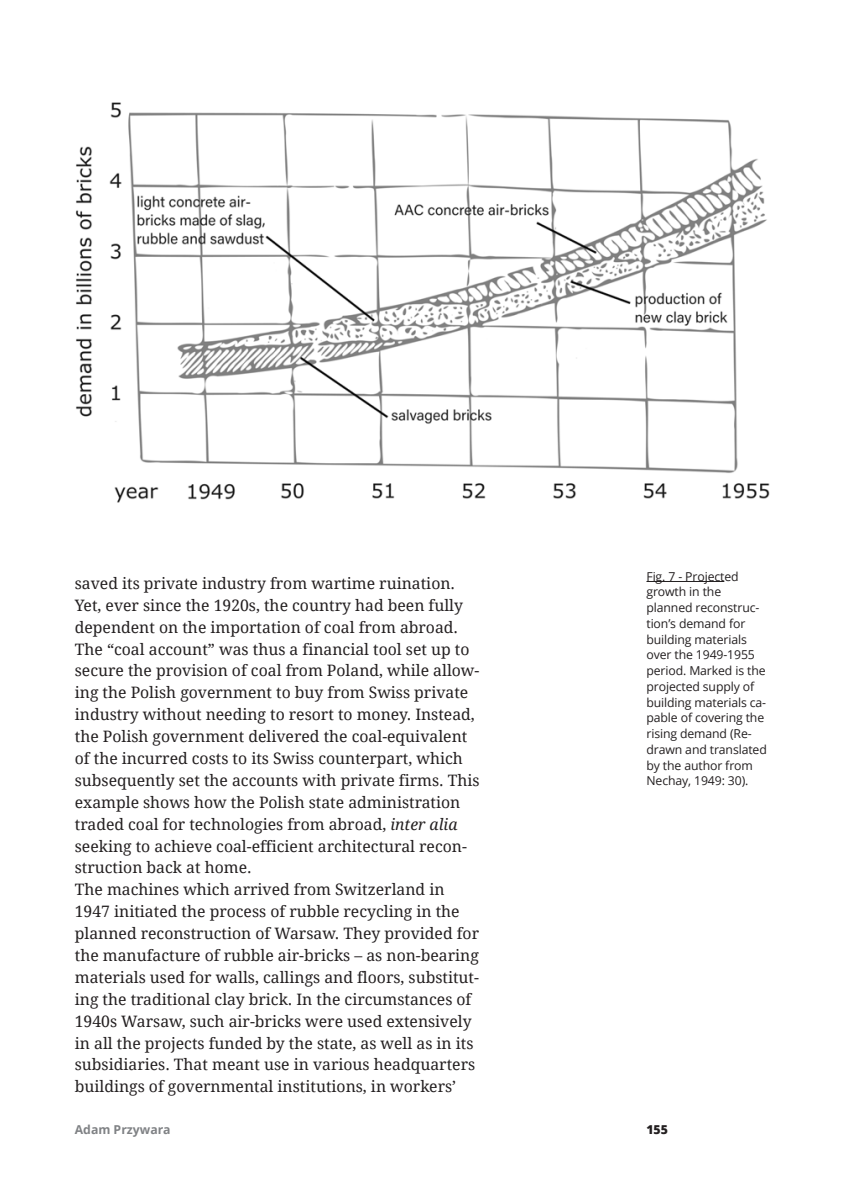
<style>
.page{position:relative;width:844px;height:1192px;background:#fff}
.page>*{position:absolute;margin:0;border:0;box-sizing:border-box;transform-origin:0 0}
.t1{font:15.75px/21.9px "Droid Serif";color:#231f20}
.t2{font:12.25px/15.8px "Open Sans";letter-spacing:-.01em;color:#231f20}
.t3{font:700 12.25px "Open Sans";color:#808285}
.t4{font:800 12.25px "Open Sans";color:#231f20}
.s1{font-style:italic}
</style>
<div class="page">
<img style="left:75px;top:102px;width:695px;height:401px">
<hr style="left:646px;top:581px;width:78px;height:1px;background:#231f20">
<p class="t1" style="left:75px;top:572px;width:406px">saved its private industry from wartime ruination.<br>Yet, ever since the 1920s, the country had been fully dependent on the importation of coal from abroad.<br>The “coal account” was thus a financial tool set up to secure the provision of coal from Poland, while allow&shy;ing the Polish government to buy from Swiss private industry without needing to resort to money. Instead, the Polish government delivered the coal-equivalent of the incurred costs to its Swiss counterpart, which subsequently set the accounts with private firms. This example shows how the Polish state administration traded coal for technologies from abroad, <span class="s1">inter alia </span>seeking to achieve coal-efficient architectural recon&shy;struction back at home.<br>The machines which arrived from Switzerland in 1947 initiated the process of rubble recycling in the planned reconstruction of Warsaw. They provided for the manufacture of rubble air-bricks – as non-bearing materials used for walls, callings and floors, substitut&shy;ing the traditional clay brick. In the circumstances of 1940s Warsaw, such air-bricks were used extensively in all the projects funded by the state, as well as in its subsidiaries. That meant use in various headquarters buildings of governmental institutions, in workers’</p>
<p class="t2" style="left:646px;top:568px;width:122px">Fig. 7 - Projected growth in the planned reconstruc&shy;tion’s demand for building materials over the 1949-1955 period. Marked is the projected supply of building materials ca&shy;pable of covering the rising demand (Re&shy;drawn and translated by the author from<br>Nechay, 1949: 30).</p>
<p class="t3" style="left:75px;top:1120px;width:97px">Adam Przywara</p>
<p class="t4" style="left:646px;top:1120px;width:23px">155</p>
</div>
